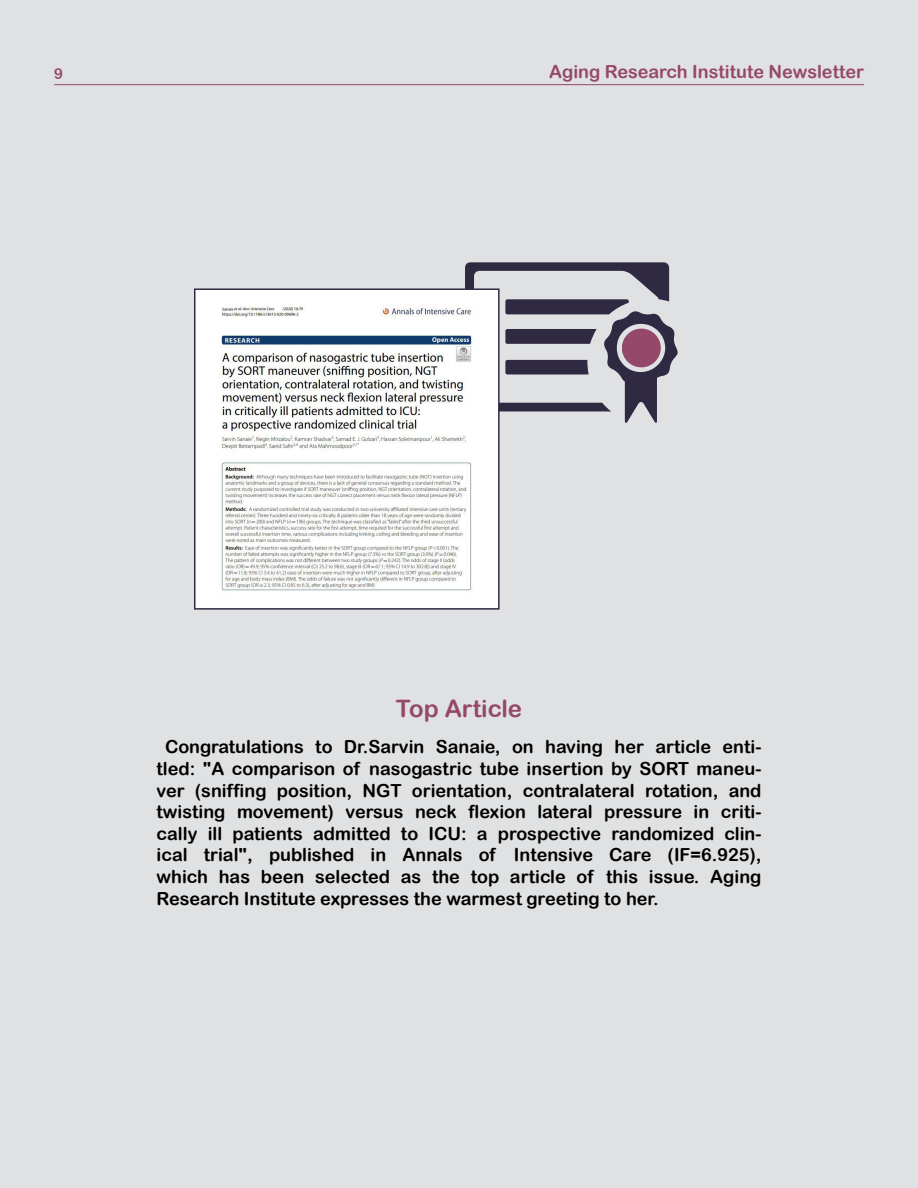
<style>
.page{position:relative;width:918px;height:1188px;background:#e0e1e2}
.page>*{position:absolute;margin:0;border:0;box-sizing:border-box;transform-origin:0 0}
.t1{font:24px "Arial Rounded MT Bold";color:#954869}
.t2{font:18px/21.6px "Arial Rounded MT Bold";color:#000;text-align:justify}
.t3{font:18px "Arial Rounded MT Bold";color:#954869}
.t4{font:15px "Arial Rounded MT Bold";color:#954869}
</style>
<div class="page">
<hr style="left:54px;top:84px;width:810px;height:1px;background:#954869">
<svg style="left:465px;top:262px;width:213px;height:161px"></svg>
<div style="left:622px;top:329px;width:39px;height:38px;background:#954869;border-radius:50%"></div>
<img style="left:197px;top:292px;width:300px;height:311px">
<div style="left:194px;top:288px;width:306px;height:322px;border:2px solid #302942"></div>
<p class="t4" style="left:54px;top:65px;width:10px">9</p>
<p class="t3" style="left:549px;top:61px;width:316px">Aging Research Institute Newsletter</p>
<h1 class="t1" style="left:396px;top:695px;width:128px">Top Article</h1>
<p class="t2" style="left:157px;top:736px;width:606px;text-indent:8px">Congratulations to Dr.Sarvin Sanaie, on having her article enti&shy;tled: "A comparison of nasogastric tube insertion by SORT maneu&shy;ver (sniffing position, NGT orientation, contralateral rotation, and twisting movement) versus neck flexion lateral pressure in criti&shy;cally ill patients admitted to ICU: a prospective randomized clin&shy;ical trial", published in Annals of Intensive Care (IF=6.925), which has been selected as the top article of this issue. Aging Research Institute expresses the warmest greeting to her.</p>
</div>
